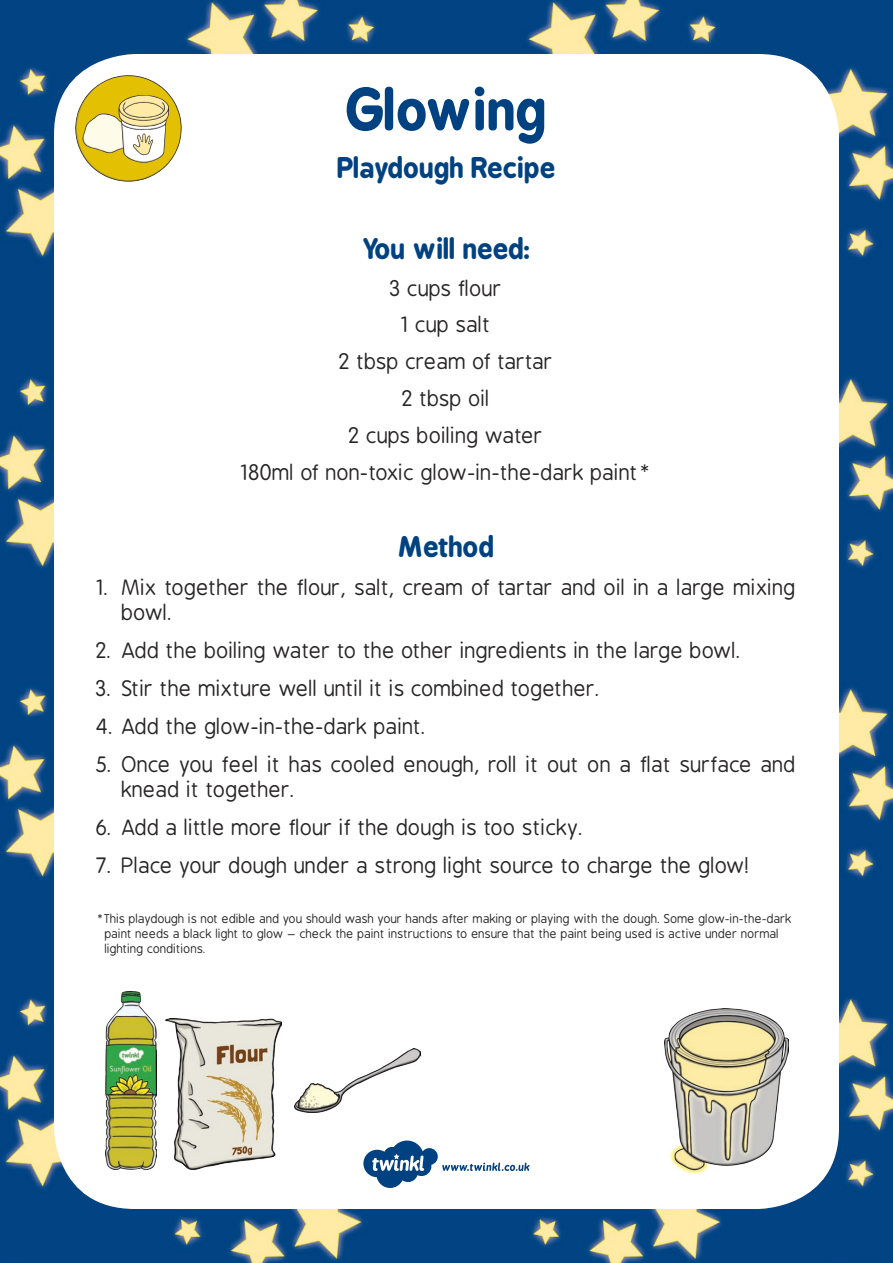
<style>
.page{position:relative;width:893px;height:1263px;background:#fff}
.page>*{position:absolute;margin:0;border:0;box-sizing:border-box;transform-origin:0 0}
.t1{font:700 54px "B Preplay";color:#004281}
.Heading_2{font:700 27px "B Preplay";color:#004281}
.Ingredients{font:21px/25.2px "B Preplay";color:#282526}
.Disclaimer{font:12px/15px "B Preplay";color:#282526}
</style>
<div class="page">
<img style="left:0;top:0;width:893px;height:1263px">
<div style="left:54px;top:54px;width:785px;height:1155px;background:#fff;border-radius:81px"></div>
<svg style="left:75px;top:75px;width:107px;height:107px"></svg>
<svg style="left:363px;top:1140px;width:167px;height:48px"></svg>
<img style="left:664px;top:1009px;width:124px;height:166px">
<img style="left:294px;top:1049px;width:127px;height:64px">
<img style="left:165px;top:1018px;width:116px;height:151px">
<img style="left:105px;top:992px;width:52px;height:177px">
<p class="t1" style="left:346px;top:77px;width:203px">Glowing</p>
<p class="Heading_2" style="left:337px;top:152px;width:220px">Playdough Recipe</p>
<p class="Heading_2" style="left:363px;top:232px;width:168px">You will need:</p>
<p class="Ingredients" style="left:390px;top:276px;width:114px">3 cups flour</p>
<p class="Ingredients" style="left:402px;top:313px;width:91px">1 cup salt</p>
<p class="Ingredients" style="left:339px;top:350px;width:216px">2 tbsp cream of tartar</p>
<p class="Ingredients" style="left:402px;top:386px;width:90px">2 tbsp oil</p>
<p class="Ingredients" style="left:349px;top:423px;width:196px">2 cups boiling water</p>
<p class="Ingredients" style="left:241px;top:460px;width:412px">180ml of non-toxic glow-in-the-dark paint*</p>
<p class="Heading_2" style="left:399px;top:530px;width:97px">Method</p>
<p class="Ingredients" style="left:122px;top:575px;width:676px;text-indent:-25px">1. Mix together the flour, salt, cream of tartar and oil in a large mixing bowl.</p>
<p class="Ingredients" style="left:97px;top:638px;width:647px">2. Add the boiling water to the other ingredients in the large bowl.</p>
<p class="Ingredients" style="left:97px;top:676px;width:506px">3. Stir the mixture well until it is combined together.</p>
<p class="Ingredients" style="left:97px;top:714px;width:332px">4. Add the glow-in-the-dark paint.</p>
<p class="Ingredients" style="left:122px;top:752px;width:676px;text-indent:-26px">5. Once you feel it has cooled enough, roll it out on a flat surface and knead it together.</p>
<p class="Ingredients" style="left:97px;top:816px;width:489px">6. Add a little more flour if the dough is too sticky.</p>
<p class="Ingredients" style="left:97px;top:853px;width:655px">7. Place your dough under a strong light source to charge the glow!</p>
<p class="Disclaimer" style="left:105px;top:911px;width:688px;text-indent:-9px">*This playdough is not edible and you should wash your hands after making or playing with the dough. Some glow-in-the-dark paint needs a black light to glow – check the paint instructions to ensure that the paint being used is active under normal lighting conditions.</p>
</div>
